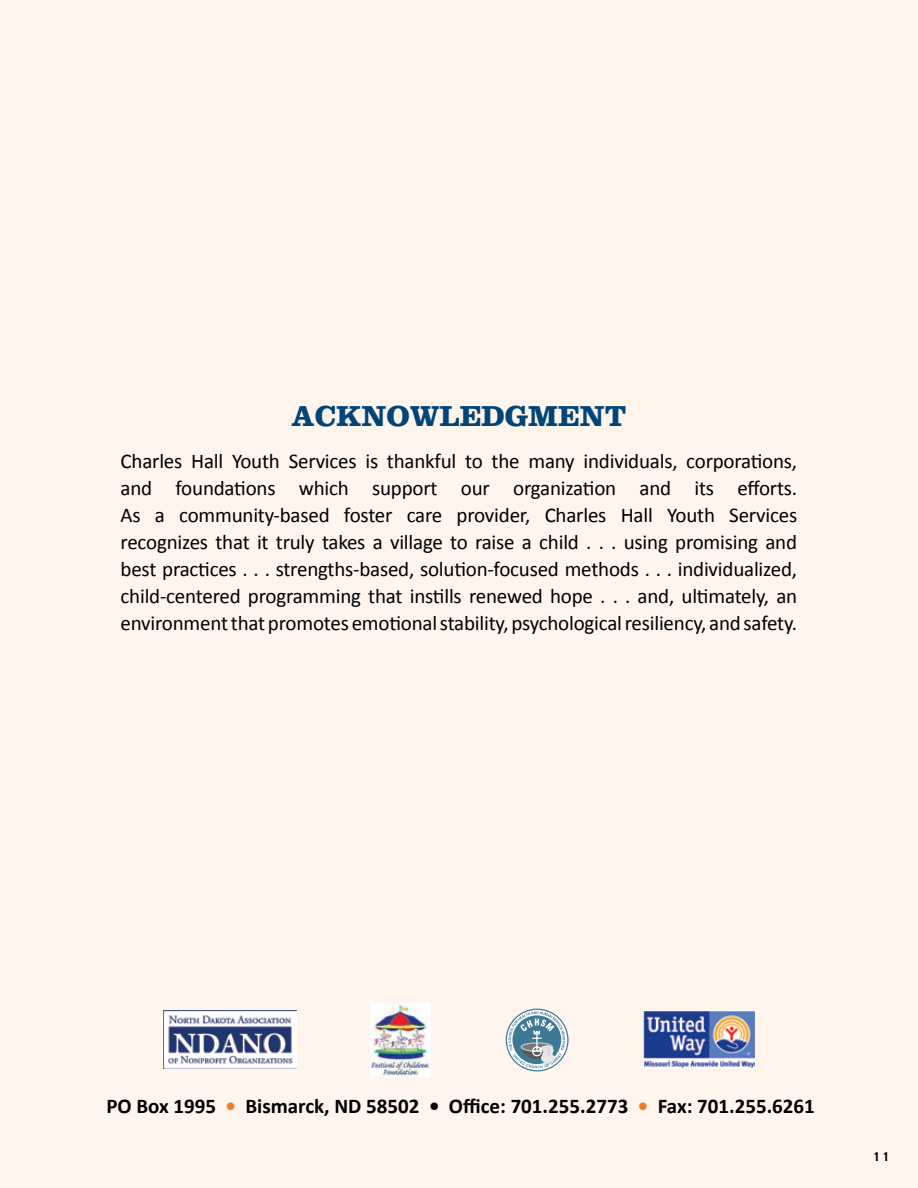
<style>
.page{position:relative;width:918px;height:1188px;background:#fff5ed}
.page>*{position:absolute;margin:0;border:0;box-sizing:border-box;transform-origin:0 0}
.t1{font:700 30px "Clarendon";color:#004579}
.t2{font:21px/27px "Calibri";letter-spacing:-.01em;color:#000;text-align:justify}
.t3{font:700 21px "Calibri";color:#000}
.t4{font:12px "Copperplate Thirty One AB";color:#000}
.s1{color:#f47920}
</style>
<div class="page">
<img style="left:370px;top:1003px;width:61px;height:74px">
<div style="left:506px;top:1009px;width:63px;height:62px;border:1px solid #3e7897;border-radius:50%"></div>
<svg style="left:508px;top:1011px;width:57px;height:57px"></svg>
<img style="left:164px;top:1011px;width:133px;height:58px">
<img style="left:643px;top:1011px;width:111px;height:58px">
<h1 class="t1" style="left:292px;top:398px;width:336px">ACKNOWLEDGMENT</h1>
<p class="t2" style="left:121px;top:448px;width:678px">Charles Hall Youth Services is thankful to the many individuals, corporations, and foundations which support our organization and its efforts.<br>As a community-based foster care provider, Charles Hall Youth Services recognizes that it truly takes a village to raise a child . . . using promising and best practices . . . strengths-based, solution-focused methods . . . individualized, child-centered programming that instills renewed hope . . . and, ultimately, an environment that promotes emotional stability, psychological resiliency, and safety.</p>
<p class="t3" style="left:106px;top:1093px;width:710px">PO Box 1995 <span class="s1">•</span> Bismarck, ND 58502 • Office: 701.255.2773 <span class="s1">•</span> Fax: 701.255.6261</p>
<p class="t4" style="left:872px;top:1149px;width:20px">11</p>
</div>
